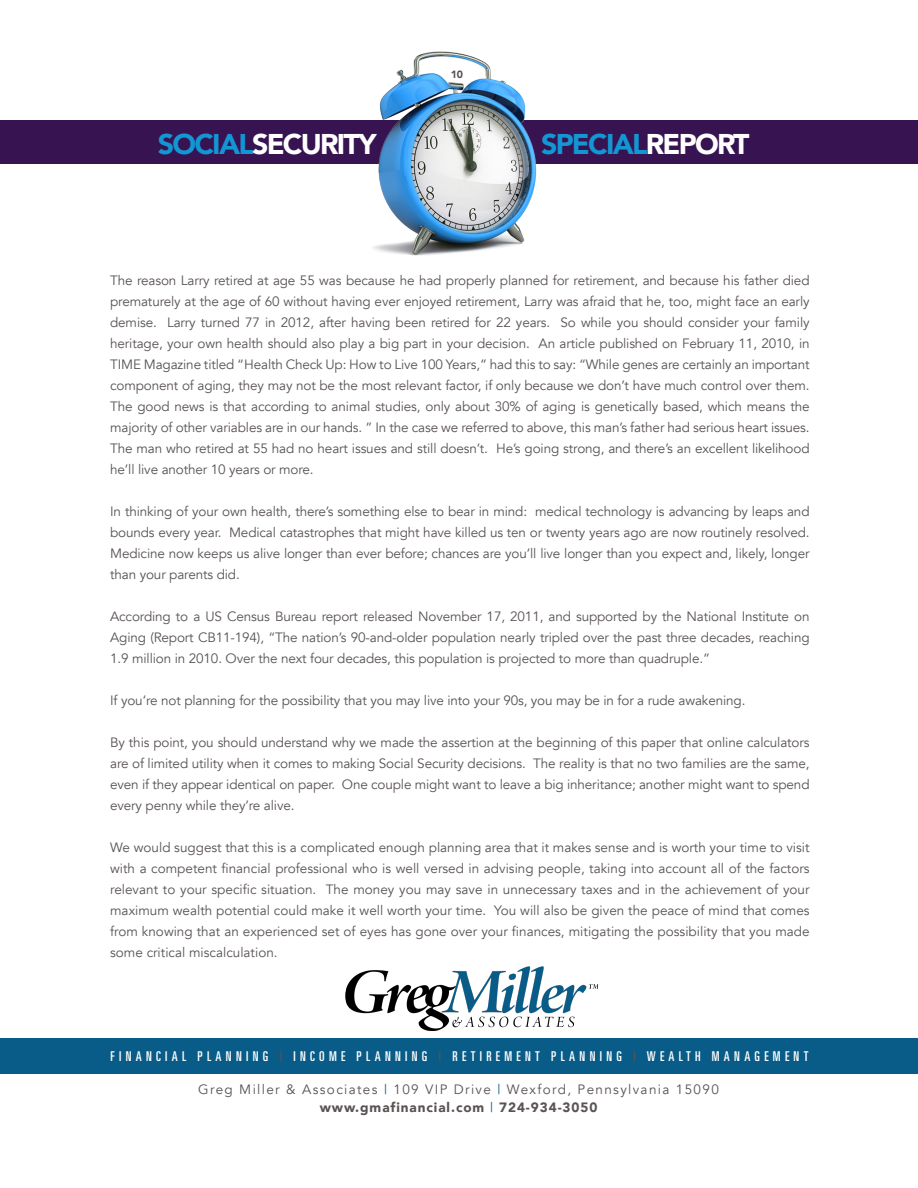
<style>
.page{position:relative;width:918px;height:1188px;background:#fff}
.page>*{position:absolute;margin:0;border:0;box-sizing:border-box;transform-origin:0 0}
.t1{font:900 28.5px "Avenir";letter-spacing:-.06em;color:#fff}
.t2{font:900 28.5px "Avenir";letter-spacing:-.06em;color:#1396d4}
.Tucker_Body_Copy{font:13.5px/21px "Avenir";letter-spacing:-.01em;color:#595352;text-align:justify}
.Tucker_Body_Copy-2{font:13.5px/18px "Avenir";letter-spacing:.1em;color:#595352;text-align:center}
.t3{font:ultra-condensed 13.5px "Univers LT Std";letter-spacing:.32em;color:#fff}
.t4{font:900 10.5px "Avenir";color:#595352}
.s1{color:#1396d4}
.s2{color:#fff}
.s3{color:#595352}
.s4{color:#085c87}
.s5{font-weight:900}
</style>
<div class="page">
<img style="left:345px;top:966px;width:254px;height:65px">
<div style="left:0;top:120px;width:918px;height:44px;background:#371351"></div>
<div style="left:0;top:1038px;width:918px;height:36px;background:#085c87"></div>
<img style="left:373px;top:51px;width:164px;height:205px">
<p class="t4" style="left:451px;top:65px;width:14px">10</p>
<h1 class="t1" style="left:158px;top:119px;width:220px"><span class="s1">SOCIAL</span>SECURITY</h1>
<h1 class="t2" style="left:541px;top:119px;width:210px">SPECIAL<span class="s2">REPORT</span></h1>
<p class="Tucker_Body_Copy" style="left:110px;top:270px;width:701px">The reason Larry retired at age 55 was because he had properly planned for retirement, and because his father died prematurely at the age of 60 without having ever enjoyed retirement, Larry was afraid that he, too, might face an early demise. Larry turned 77 in 2012, after having been retired for 22 years. So while you should consider your family heritage, your own health should also play a big part in your decision. An article published on February 11, 2010, in TIME Magazine titled “Health Check Up: How to Live 100 Years,” had this to say: “While genes are certainly an important component of aging, they may not be the most relevant factor, if only because we don’t have much control over them.<br>The good news is that according to animal studies, only about 30% of aging is genetically based, which means the majority of other variables are in our hands. ” In the case we referred to above, this man’s father had serious heart issues.<br>The man who retired at 55 had no heart issues and still doesn’t. He’s going strong, and there’s an excellent likelihood he’ll live another 10 years or more.</p>
<p class="Tucker_Body_Copy" style="left:110px;top:501px;width:701px">In thinking of your own health, there’s something else to bear in mind: medical technology is advancing by leaps and bounds every year. Medical catastrophes that might have killed us ten or twenty years ago are now routinely resolved.<br>Medicine now keeps us alive longer than ever before; chances are you’ll live longer than you expect and, likely, longer than your parents did.</p>
<p class="Tucker_Body_Copy" style="left:110px;top:606px;width:701px">According to a US Census Bureau report released November 17, 2011, and supported by the National Institute on Aging (Report CB11-194), “The nation’s 90-and-older population nearly tripled over the past three decades, reaching 1.9 million in 2010. Over the next four decades, this population is projected to more than quadruple.”</p>
<p class="Tucker_Body_Copy" style="left:110px;top:690px;width:637px">If you’re not planning for the possibility that you may live into your 90s, you may be in for a rude awakening.</p>
<p class="Tucker_Body_Copy" style="left:110px;top:732px;width:701px">By this point, you should understand why we made the assertion at the beginning of this paper that online calculators are of limited utility when it comes to making Social Security decisions. The reality is that no two families are the same, even if they appear identical on paper. One couple might want to leave a big inheritance; another might want to spend every penny while they’re alive.</p>
<p class="Tucker_Body_Copy" style="left:110px;top:837px;width:701px">We would suggest that this is a complicated enough planning area that it makes sense and is worth your time to visit with a competent financial professional who is well versed in advising people, taking into account all of the factors relevant to your specific situation. The money you may save in unnecessary taxes and in the achievement of your maximum wealth potential could make it well worth your time. You will also be given the peace of mind that comes from knowing that an experienced set of eyes has gone over your finances, mitigating the possibility that you made some critical miscalculation.</p>
<p class="t3" style="left:111px;top:1048px;width:699px">FINANCIAL PLANNING <span class="s3">|</span> INCOME PLANNING <span class="s3">|</span> RETIREMENT PLANNING <span class="s3">|</span> WEALTH MANAGEMENT</p>
<p class="Tucker_Body_Copy-2" style="left:198px;top:1081px;width:522px">Greg Miller &amp; Associates <span class="s4">|</span> 109 VIP Drive <span class="s4">|</span> Wexford, Pennsylvania 15090 <span class="s5">www.gmafinancial.com</span> <span class="s4">|</span> <span class="s5">724-934-3050</span></p>
</div>
